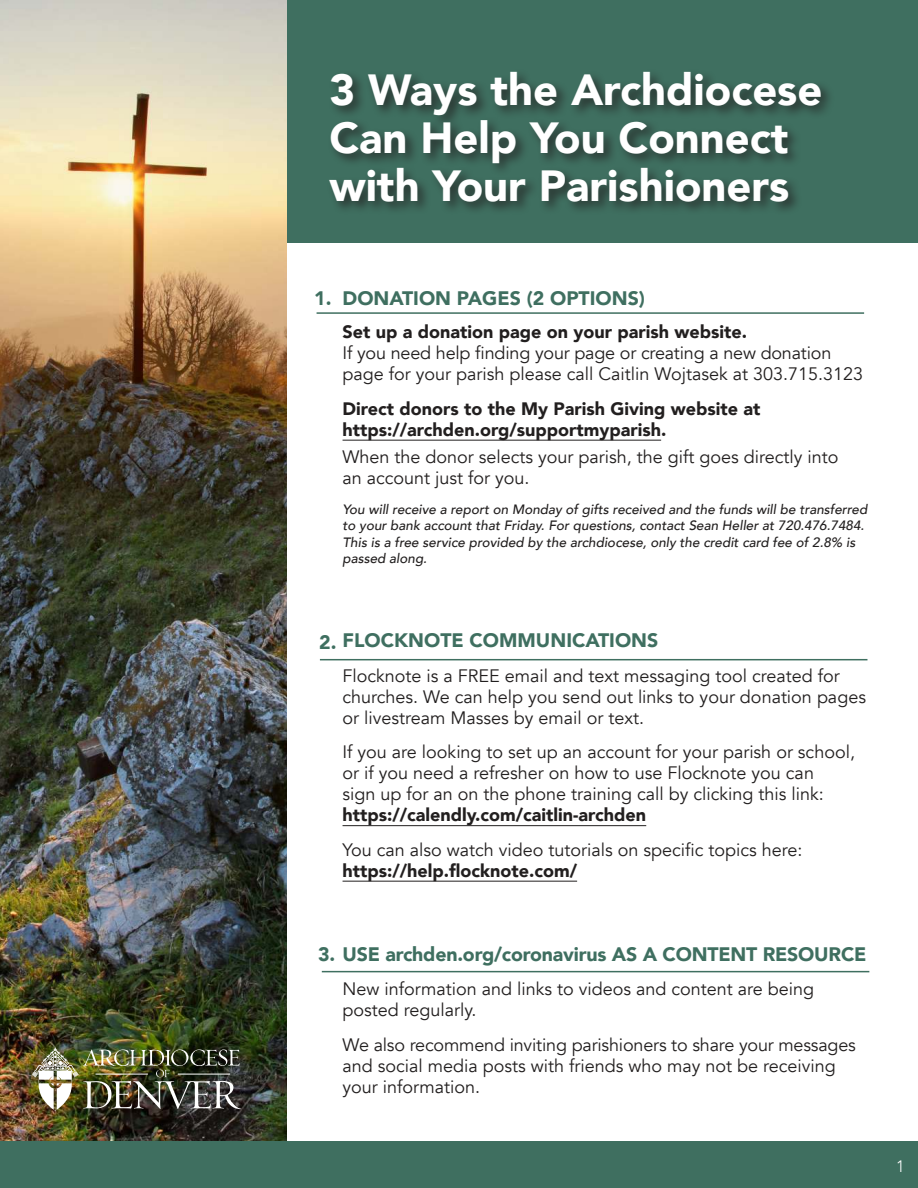
<style>
.page{position:relative;width:918px;height:1188px;background:#fff}
.page>*{position:absolute;margin:0;border:0;box-sizing:border-box;transform-origin:0 0}
.t1{font:900 43.5px/48px "Avenir";color:#fff}
.t2{font:900 19.5px "Avenir";letter-spacing:-.01em;color:#3f6f60}
.t3{font:18px/21px "Avenir";color:#221f1f}
.t4{font:900 18px/21px "Avenir";color:#221f1f}
.t5{font:300 16.5px "Avenir";color:#fff}
.t6{font:italic 500 13.5px/16.5px "Avenir";color:#221f1f}
</style>
<div class="page">
<div style="left:0;top:0;width:918px;height:243px;background:#3f6f60"></div>
<div style="left:326px;top:68px;width:509px;height:147px;background:#221f1f;opacity:.75"></div>
<hr style="left:343px;top:440px;width:318px;height:1px;background:#221f1f">
<hr style="left:343px;top:825px;width:303px;height:1px;background:#221f1f">
<hr style="left:343px;top:881px;width:234px;height:1px;background:#221f1f">
<img style="left:0;top:0;width:286px;height:1141px">
<img style="left:31px;top:1047px;width:210px;height:64px">
<hr style="left:96px;top:1074px;width:52px;height:1px;background:#fff">
<hr style="left:178px;top:1074px;width:52px;height:1px;background:#fff">
<hr style="left:317px;top:312px;width:547px;height:2px;background:#3f6f60">
<hr style="left:320px;top:659px;width:547px;height:1px;background:#3f6f60">
<hr style="left:322px;top:971px;width:547px;height:1px;background:#3f6f60">
<div style="left:0;top:1141px;width:918px;height:47px;background:#3f6f60"></div>
<h1 class="t1" style="left:329px;top:69px;width:494px">3 Ways the Archdiocese<br>Can Help You Connect with Your Parishioners</h1>
<p class="t2" style="left:314px;top:290px;width:19px">1.</p>
<p class="t2" style="left:343px;top:290px;width:304px">DONATION PAGES (2 OPTIONS)</p>
<p class="t4" style="left:343px;top:323px;width:406px">Set up a donation page on your parish website.</p>
<p class="t3" style="left:343px;top:343px;width:522px">If you need help finding your page or creating a new donation page for your parish please call Caitlin Wojtasek at 303.715.3123</p>
<p class="t4" style="left:343px;top:399px;width:419px">Direct donors to the My Parish Giving website at https://archden.org/supportmyparish.</p>
<p class="t3" style="left:343px;top:446px;width:497px">When the donor selects your parish, the gift goes directly into an account just for you.</p>
<p class="t6" style="left:343px;top:502px;width:526px">You will receive a report on Monday of gifts received and the funds will be transferred to your bank account that Friday. For questions, contact Sean Heller at 720.476.7484.<br>This is a free service provided by the archdiocese, only the credit card fee of 2.8% is passed along.</p>
<p class="t2" style="left:343px;top:632px;width:317px">FLOCKNOTE COMMUNICATIONS</p>
<p class="t3" style="left:343px;top:666px;width:525px">Flocknote is a FREE email and text messaging tool created for churches. We can help you send out links to your donation pages or livestream Masses by email or text.</p>
<p class="t3" style="left:343px;top:743px;width:514px">If you are looking to set up an account for your parish or school, or if you need a refresher on how to use Flocknote you can<br>sign up for an on the phone training call by clicking this link:</p>
<p class="t4" style="left:343px;top:806px;width:305px">https://calendly.com/caitlin-archden</p>
<p class="t3" style="left:343px;top:840px;width:462px">You can also watch video tutorials on specific topics here:</p>
<p class="t4" style="left:343px;top:859px;width:236px">https://help.flocknote.com/</p>
<p class="t2" style="left:319px;top:634px;width:19px">2.</p>
<p class="t2" style="left:318px;top:946px;width:550px">3. USE archden.org/coronavirus AS A CONTENT RESOURCE</p>
<p class="t3" style="left:343px;top:980px;width:473px">New information and links to videos and content are being posted regularly.</p>
<p class="t3" style="left:343px;top:1034px;width:515px">We also recommend inviting parishioners to share your messages and social media posts with friends who may not be receiving your information.</p>
<p class="t5" style="left:896px;top:1156px;width:10px">1</p>
</div>
